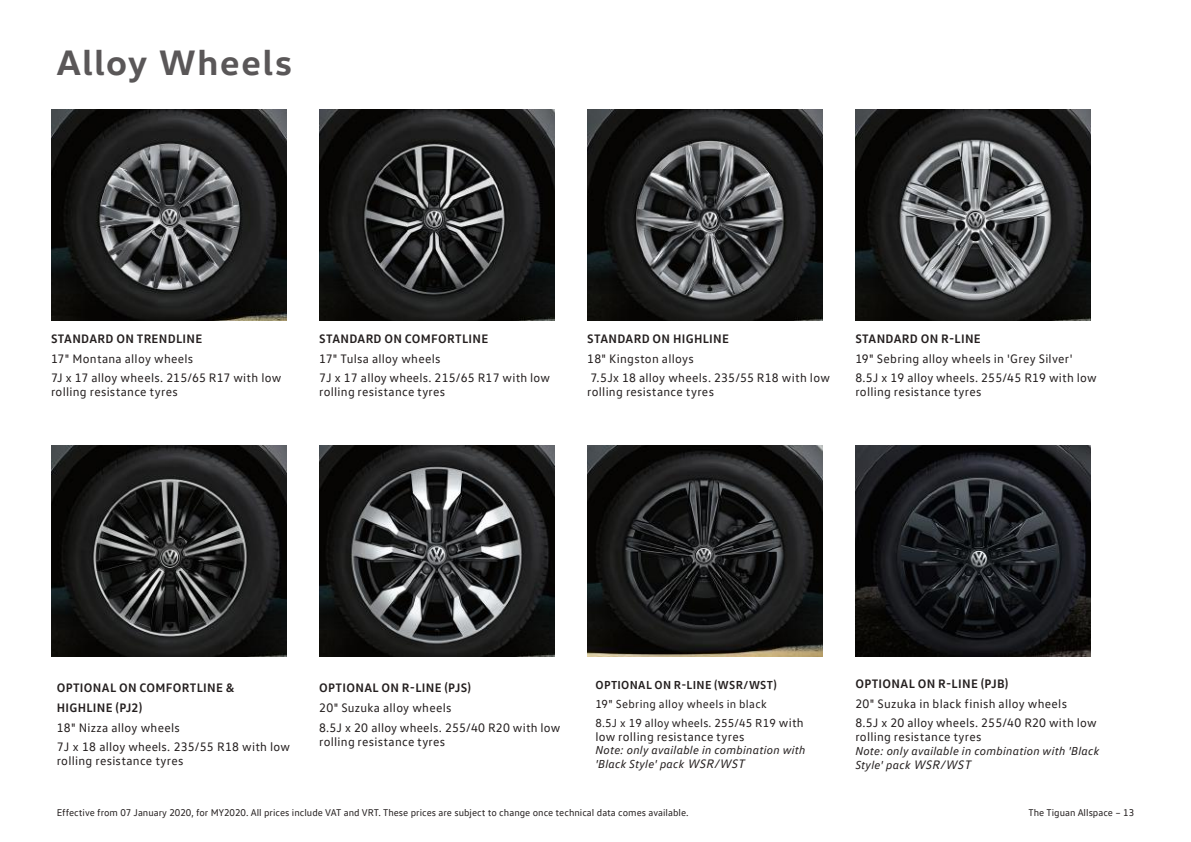
<style>
.page{position:relative;width:1191px;height:842px;background:#fff}
.page>*{position:absolute;margin:0;border:0;box-sizing:border-box;transform-origin:0 0}
.t1{font:700 36px "VW Head";letter-spacing:.05em;color:#5a5758}
.t2{font:12.4px/19.6px "VW Text";letter-spacing:.02em;color:#241f1f}
.t3{font:700 12.4px/19.6px "VW Text";letter-spacing:.025em;color:#241f1f}
.t4{font:italic 11.8px/14px "VW Text";letter-spacing:.015em;color:#241f1f}
.t5{font:11.8px/19.4px "VW Text";letter-spacing:.015em;color:#241f1f}
.t6{font:700 11.8px "VW Text";letter-spacing:.025em;color:#241f1f}
.t7{font:10px "VW Text";color:#241f1f}
.s1{font-size:12.4px}
</style>
<div class="page">
<img style="left:51px;top:109px;width:235px;height:211px">
<img style="left:319px;top:109px;width:235px;height:211px">
<img style="left:587px;top:109px;width:235px;height:211px">
<img style="left:51px;top:445px;width:235px;height:211px">
<img style="left:319px;top:445px;width:235px;height:211px">
<img style="left:855px;top:109px;width:235px;height:211px">
<img style="left:855px;top:445px;width:235px;height:211px">
<img style="left:587px;top:445px;width:235px;height:211px">
<h1 class="t1" style="left:57px;top:39px;width:237px">Alloy Wheels</h1>
<p class="t3" style="left:51px;top:328px;width:153px">STANDARD ON TRENDLINE</p>
<p class="t2" style="left:51px;top:348px;width:232px">17" Montana alloy wheels<br>7J x 17 alloy wheels. 215/65 R17 with low</p>
<p class="t2" style="left:51px;top:382px;width:128px">rolling resistance tyres</p>
<p class="t3" style="left:319px;top:328px;width:171px">STANDARD ON COMFORTLINE</p>
<p class="t2" style="left:319px;top:348px;width:232px">17" Tulsa alloy wheels<br>7J x 17 alloy wheels. 215/65 R17 with low</p>
<p class="t2" style="left:319px;top:382px;width:128px">rolling resistance tyres</p>
<p class="t3" style="left:587px;top:328px;width:143px">STANDARD ON HIGHLINE</p>
<p class="t2" style="left:587px;top:348px;width:244px">18" Kingston alloys<br>7.5Jx 18 alloy wheels. 235/55 R18 with low</p>
<p class="t2" style="left:587px;top:382px;width:128px">rolling resistance tyres</p>
<p class="t3" style="left:855px;top:328px;width:127px">STANDARD ON R-LINE</p>
<p class="t2" style="left:855px;top:348px;width:243px">19" Sebring alloy wheels in 'Grey Silver'<br>8.5J x 19 alloy wheels. 255/45 R19 with low</p>
<p class="t2" style="left:855px;top:382px;width:128px">rolling resistance tyres</p>
<p class="t3" style="left:57px;top:678px;width:179px">OPTIONAL ON COMFORTLINE &amp;<br>HIGHLINE (PJ2)</p>
<p class="t2" style="left:57px;top:717px;width:235px">18" Nizza alloy wheels<br>7J x 18 alloy wheels. 235/55 R18 with low</p>
<p class="t2" style="left:57px;top:751px;width:128px">rolling resistance tyres</p>
<p class="t3" style="left:319px;top:678px;width:153px">OPTIONAL ON R-LINE (PJS)</p>
<p class="t2" style="left:319px;top:697px;width:243px">20" Suzuka alloy wheels<br>8.5J x 20 alloy wheels. 255/40 R20 with low</p>
<p class="t2" style="left:319px;top:731px;width:128px">rolling resistance tyres</p>
<p class="t6" style="left:595px;top:677px;width:183px">OPTIONAL ON R-LINE (WSR/WST)</p>
<p class="t5" style="left:595px;top:693px;width:210px">19" Sebring alloy wheels in black<br>8.5J x 19 alloy wheels. 255/45 R19 <span class="s1">with</span></p>
<p class="t2" style="left:595px;top:726px;width:150px">low rolling resistance tyres</p>
<p class="t4" style="left:595px;top:743px;width:212px">Note: only available in combination with 'Black Style' pack <span class="s1">WSR/WST</span></p>
<p class="t3" style="left:855px;top:673px;width:154px">OPTIONAL ON R-LINE (PJB)</p>
<p class="t2" style="left:855px;top:693px;width:243px">20" Suzuka in black finish alloy wheels<br>8.5J x 20 alloy wheels. 255/40 R20 with low</p>
<p class="t2" style="left:855px;top:727px;width:128px">rolling resistance tyres</p>
<p class="t4" style="left:855px;top:743px;width:245px">Note: only available in combination with 'Black<br>Style' pack <span class="s1">WSR/WST</span></p>
<p class="t7" style="left:57px;top:807px;width:633px">Effective from 07 January 2020, for MY2020. All prices include VAT and VRT. These prices are subject to change once technical data comes available.</p>
<p class="t7" style="left:1028px;top:807px;width:107px">The Tiguan Allspace – 13</p>
</div>
